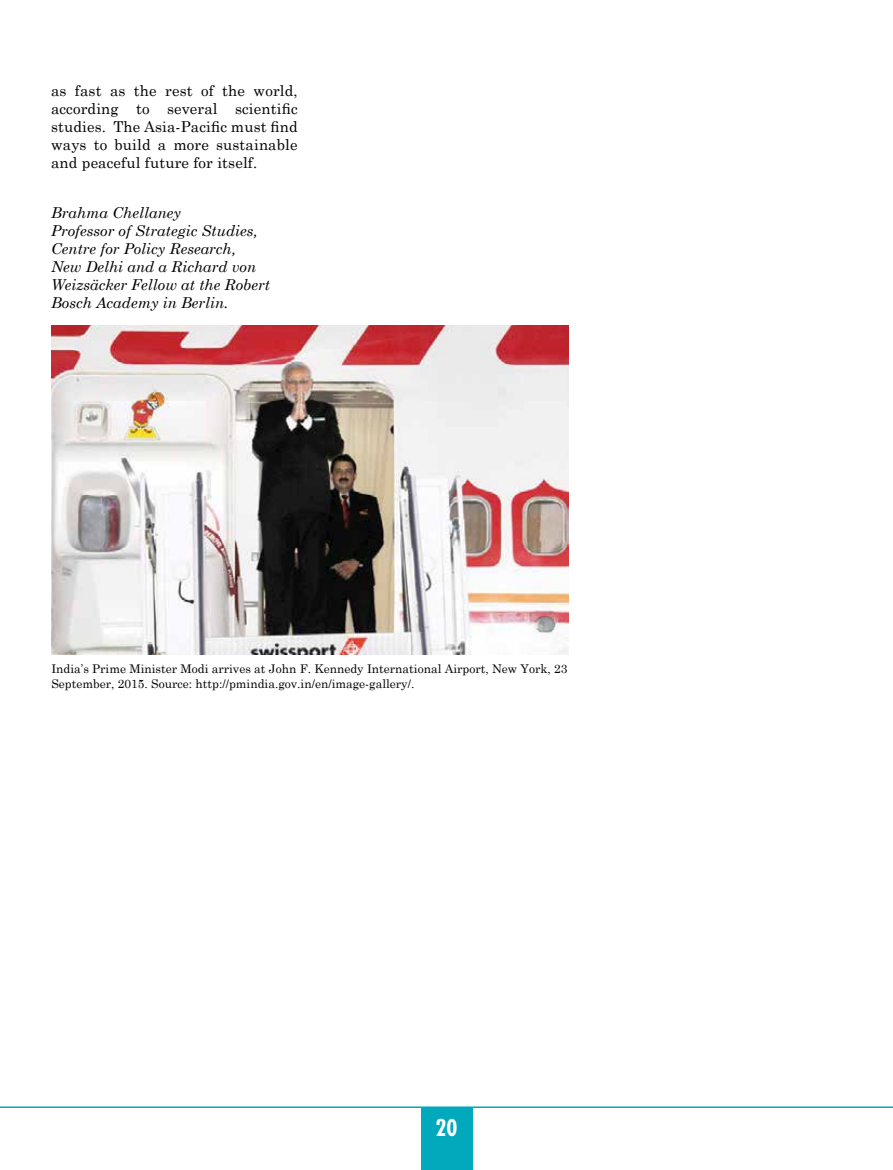
<style>
.page{position:relative;width:893px;height:1170px;background:#fff}
.page>*{position:absolute;margin:0;border:0;box-sizing:border-box;transform-origin:0 0}
.t1{font:700 condensed 22.5px "Futura";color:#fff}
.t2{font:15px/18px "Century Schoolbook";letter-spacing:.01em;color:#000;text-align:justify}
.t3{font:italic 15px/18px "Century Schoolbook";color:#000}
.t4{font:12px/15px "Century Schoolbook";color:#000}
</style>
<div class="page">
<hr style="left:0;top:1106px;width:893px;height:1px;background:#00a9bc">
<div style="left:421px;top:1107px;width:51px;height:62px;background:#00a9bc"></div>
<img style="left:51px;top:325px;width:517px;height:329px">
<p class="t2" style="left:51px;top:81px;width:248px">as fast as the rest of the world, according to several scientific studies. The Asia-Pacific must find ways to build a more sustainable and peaceful future for itself.</p>
<p class="t3" style="left:51px;top:203px;width:221px">Brahma Chellaney<br>Professor of Strategic Studies,<br>Centre for Policy Research,<br>New Delhi and a Richard von<br>Weizsäcker Fellow at the Robert<br>Bosch Academy in Berlin.</p>
<p class="t4" style="left:51px;top:660px;width:518px">India’s Prime Minister Modi arrives at John F. Kennedy International Airport, New York, 23<br>September, 2015. Source: http://pmindia.gov.in/en/image-gallery/.</p>
<h1 class="t1" style="left:435px;top:1113px;width:24px">20</h1>
</div>
